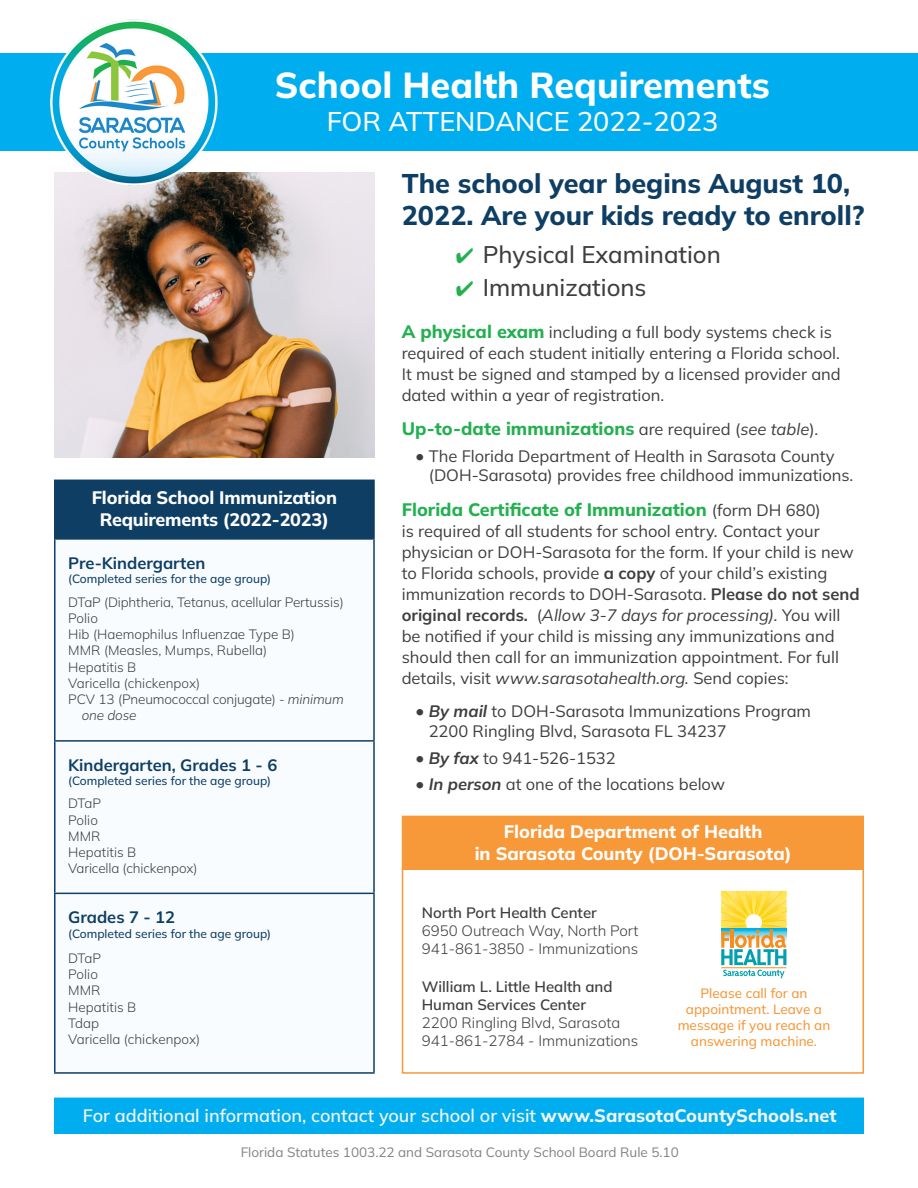
<style>
.page{position:relative;width:918px;height:1188px;background:#fff}
.page>*{position:absolute;margin:0;border:0;box-sizing:border-box;transform-origin:0 0}
.t1{font:800 36px "Mulish";color:#fff}
.t2{font:800 27px/32.4px "Mulish";color:#0e3e64}
.t3{font:500 27px "Mulish";color:#fff}
.t4{font:500 24px "Mulish";color:#3e3e3f}
.t5{font:800 18px/21.6px "Mulish";letter-spacing:-.005em;color:#fff;text-align:center}
.t6{font:800 18px "Mulish";color:#23b050}
.t7{font:600 18px "Mulish";color:#f2f3f4}
.t8{font:16.5px/21px "Mulish";color:#3e3e3f}
.t9{font:700 16.5px "Mulish";color:#0e3e64}
.t10{font:300 15px/18px "Mulish";color:#3e3e3f}
.t11{font:300 13.5px/16.2px "Mulish";color:#3e3e3f}
.t12{font:500 13.5px/16.2px "Mulish";color:#f79839;text-align:center}
.t13{font:13.5px "Mulish";color:#808285}
.t14{font:500 12px "Mulish";color:#0e3e64}
.s1{font-style:italic}
.s2{color:#23b050}
.s3{font-weight:800;font-size:18px;color:#23b050}
.s4{font-weight:400;font-size:16.5px;color:#3e3e3f}
.s5{font-weight:400;font-style:italic;font-size:16.5px;color:#3e3e3f}
.s6{font-size:18px}
.s7{font-weight:700}
.s8{font-weight:700;font-style:italic;font-size:18px}
.s9{font-weight:700;font-style:italic}
.s10{font-weight:600}
.s11{font-weight:800}
</style>
<div class="page">
<div style="left:403px;top:816px;width:460px;height:54px;background:#f79839"></div>
<img style="left:54px;top:173px;width:321px;height:284px">
<div style="left:0;top:54px;width:918px;height:97px;background:#00aeef"></div>
<img style="left:51px;top:19px;width:167px;height:167px">
<div style="left:54px;top:1098px;width:810px;height:36px;background:#00aeef"></div>
<div style="left:55px;top:480px;width:319px;height:59px;background:#0e3e64"></div>
<hr style="left:54px;top:480px;width:321px;height:1px;background:#0e3e64">
<hr style="left:54px;top:481px;width:2px;height:57px;background:#0e3e64">
<hr style="left:373px;top:481px;width:2px;height:57px;background:#0e3e64">
<hr style="left:54px;top:538px;width:321px;height:2px;background:#0e3e64">
<hr style="left:54px;top:540px;width:2px;height:200px;background:#0e3e64">
<hr style="left:373px;top:540px;width:2px;height:200px;background:#0e3e64">
<hr style="left:54px;top:742px;width:2px;height:151px;background:#0e3e64">
<hr style="left:373px;top:742px;width:2px;height:151px;background:#0e3e64">
<hr style="left:54px;top:894px;width:2px;height:178px;background:#0e3e64">
<hr style="left:373px;top:894px;width:2px;height:178px;background:#0e3e64">
<hr style="left:54px;top:1072px;width:321px;height:2px;background:#0e3e64">
<hr style="left:54px;top:740px;width:321px;height:2px;background:#0e3e64">
<hr style="left:54px;top:893px;width:321px;height:1px;background:#0e3e64">
<div style="left:402px;top:816px;width:462px;height:258px;border:2px solid #f79839"></div>
<svg style="left:721px;top:891px;width:66px;height:87px"></svg>
<p class="t1" style="left:275px;top:61px;width:497px">School Health Requirements</p>
<p class="t3" style="left:327px;top:103px;width:393px">FOR ATTENDANCE 2022-2023</p>
<p class="t5" style="left:92px;top:487px;width:247px">Florida School Immunization<br>Requirements (2022-2023)</p>
<p class="t9" style="left:68px;top:552px;width:139px">Pre-Kindergarten</p>
<p class="t14" style="left:68px;top:571px;width:204px">(Completed series for the age group)</p>
<p class="t11" style="left:68px;top:594px;width:277px">DTaP (Diphtheria, Tetanus, acellular Pertussis)</p>
<p class="t11" style="left:68px;top:610px;width:31px">Polio</p>
<p class="t11" style="left:68px;top:626px;width:228px">Hib (Haemophilus Influenzae Type B)</p>
<p class="t11" style="left:68px;top:642px;width:201px">MMR (Measles, Mumps, Rubella)</p>
<p class="t11" style="left:68px;top:658px;width:70px">Hepatitis B</p>
<p class="t11" style="left:68px;top:675px;width:134px">Varicella (chickenpox)</p>
<p class="t11" style="left:82px;top:691px;width:264px;text-indent:-14px">PCV 13 (Pneumococcal conjugate) - <span class="s1">minimum one dose</span></p>
<p class="t9" style="left:68px;top:754px;width:211px">Kindergarten, Grades 1 - 6</p>
<p class="t14" style="left:68px;top:773px;width:204px">(Completed series for the age group)</p>
<p class="t11" style="left:68px;top:795px;width:35px">DTaP</p>
<p class="t11" style="left:68px;top:811px;width:31px">Polio</p>
<p class="t11" style="left:68px;top:827px;width:34px">MMR</p>
<p class="t11" style="left:68px;top:844px;width:70px">Hepatitis B</p>
<p class="t11" style="left:68px;top:860px;width:131px">Varicella (chickenpox)</p>
<p class="t9" style="left:68px;top:906px;width:108px">Grades 7 - 12</p>
<p class="t14" style="left:68px;top:925px;width:204px">(Completed series for the age group)</p>
<p class="t11" style="left:68px;top:950px;width:35px">DTaP</p>
<p class="t11" style="left:68px;top:966px;width:31px">Polio</p>
<p class="t11" style="left:68px;top:982px;width:34px">MMR</p>
<p class="t11" style="left:68px;top:998px;width:70px">Hepatitis B</p>
<p class="t11" style="left:68px;top:1015px;width:32px">Tdap</p>
<p class="t11" style="left:68px;top:1031px;width:134px">Varicella (chickenpox)</p>
<p class="t2" style="left:402px;top:166px;width:464px">The school year begins August 10,<br>2022. Are your kids ready to enroll?</p>
<p class="t4" style="left:456px;top:238px;width:267px"><span class="s2">✔</span> Physical Examination</p>
<p class="t4" style="left:456px;top:271px;width:192px"><span class="s2">✔</span> Immunizations</p>
<p class="t8" style="left:402px;top:321px;width:441px"><span class="s3">A physical exam</span> including a full body systems check is required of each student initially entering a Florida school.<br>It must be signed and stamped by a licensed provider and dated within a year of registration.</p>
<p class="t6" style="left:402px;top:416px;width:418px">Up-to-date immunizations <span class="s4">are required (</span><span class="s5">see table</span><span class="s4">).</span></p>
<p class="t8" style="left:429px;top:445px;width:426px;line-height:19.8px;text-indent:-14px"><span class="s6">•</span> The Florida Department of Health in Sarasota County (DOH-Sarasota) provides free childhood immunizations.</p>
<p class="t6" style="left:402px;top:497px;width:421px">Florida Certificate of Immunization <span class="s4">(form DH 680)</span></p>
<p class="t8" style="left:402px;top:520px;width:459px">is required of all students for school entry. Contact your physician or DOH-Sarasota for the form. If your child is new to Florida schools, provide <span class="s7">a copy</span> of your child’s existing immunization records to DOH-Sarasota. <span class="s7">Please do not send original records.</span> (<span class="s1">Allow 3-7 days for processing).</span> You will be notified if your child is missing any immunizations and should then call for an immunization appointment. For full details, visit <span class="s1">www.sarasotahealth.org.</span> Send copies:</p>
<p class="t8" style="left:429px;top:701px;width:384px;line-height:19.8px;text-indent:-14px"><span class="s8">•</span> <span class="s9">By mail</span> to DOH-Sarasota Immunizations Program<br>2200 Ringling Blvd, Sarasota FL 34237</p>
<p class="t8" style="left:415px;top:747px;width:202px"><span class="s8">•</span> <span class="s9">By fax</span> to 941-526-1532</p>
<p class="t8" style="left:415px;top:773px;width:312px"><span class="s8">•</span> <span class="s9">In person</span> at one of the locations below</p>
<p class="t5" style="left:475px;top:821px;width:318px">Florida Department of Health<br>in Sarasota County (DOH-Sarasota)</p>
<p class="t10" style="left:422px;top:903px;width:218px"><span class="s10">North Port Health Center<br></span>6950 Outreach Way, North Port<br>941-861-3850 - Immunizations</p>
<p class="t10" style="left:422px;top:978px;width:218px"><span class="s10">William L. Little Health and<br>Human Services Center<br></span>2200 Ringling Blvd, Sarasota<br>941-861-2784 - Immunizations</p>
<p class="t12" style="left:678px;top:985px;width:154px">Please call for an appointment. Leave a message if you reach an answering machine.</p>
<p class="t7" style="left:83px;top:1103px;width:755px">For additional information, contact your school or visit <span class="s11">www.SarasotaCountySchools.net</span></p>
<p class="t13" style="left:241px;top:1143px;width:440px">Florida Statutes 1003.22 and Sarasota County School Board Rule 5.10</p>
</div>
